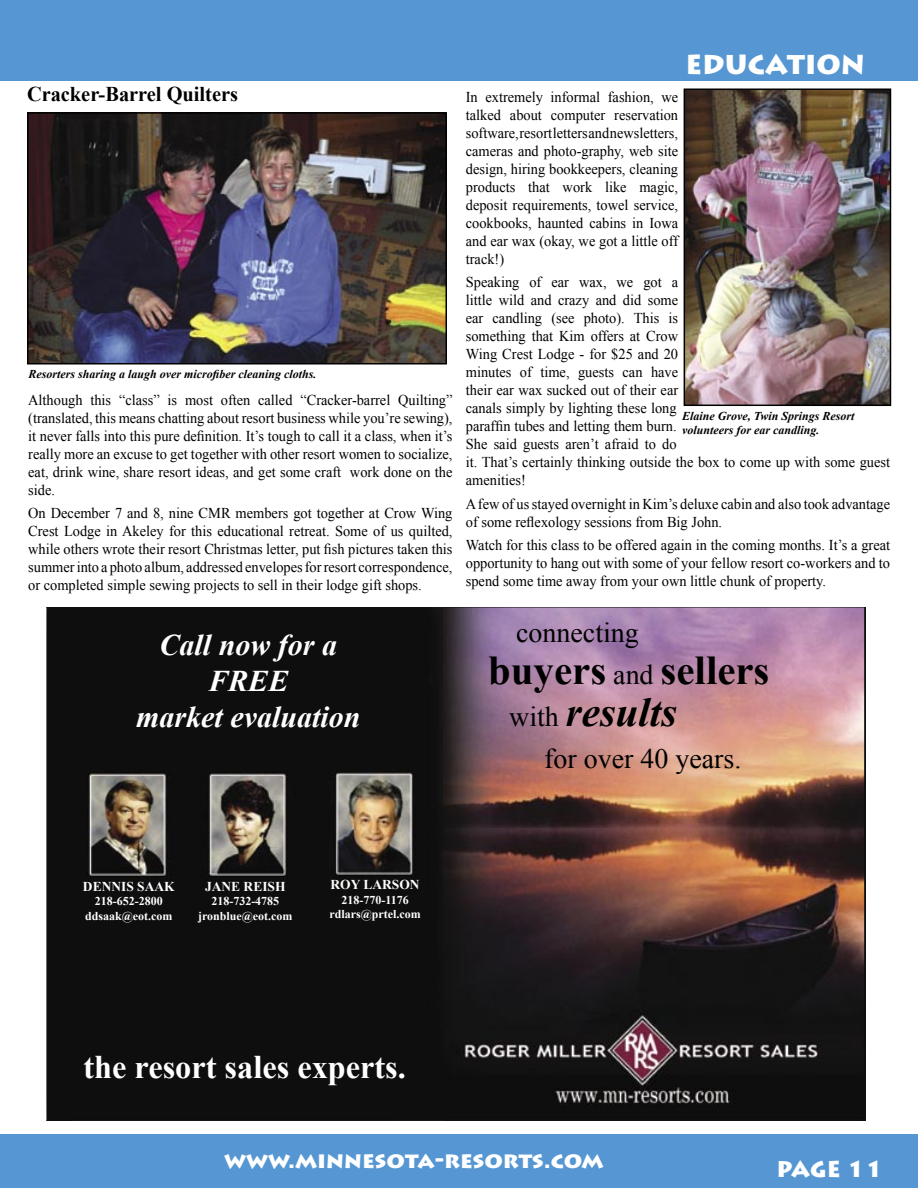
<style>
.page{position:relative;width:918px;height:1188px;background:#fff}
.page>*{position:absolute;margin:0;border:0;box-sizing:border-box;transform-origin:0 0}
.t1{font:700 40.95px/42px "Times New Roman";color:#000}
.t2{font:700 33px "Times New Roman";color:#fff}
.t3{font:italic 700 30px/36px "Times New Roman";color:#fff;text-align:center}
.t4{font:28.05px "Times New Roman";color:#000}
.t5{font:900 27px "Lithos Pro";color:#fff}
.t6{font:900 22.5px "Lithos Pro";color:#fff}
.t7{font:700 21px "Times New Roman";color:#000}
.t8{font:15px/18px "Times New Roman";color:#000;text-align:justify;scale:.96 1}
.t9{font:700 13.5px "Times New Roman";color:#fff}
.t10{font:italic 700 12px/14.4px "Times New Roman";color:#000}
.t11{font:700 12px/14.4px "Times New Roman";color:#fff;text-align:center}
.s1{font-weight:400;font-size:28.05px}
.s2{font-style:italic}
</style>
<div class="page">
<div style="left:0;top:0;width:918px;height:81px;background:#5697d3"></div>
<div style="left:0;top:1134px;width:918px;height:54px;background:#5697d3"></div>
<img style="left:442px;top:608px;width:422px;height:513px">
<div style="left:47px;top:608px;width:25px;height:513px;background:#0e0e0e"></div>
<div style="left:72px;top:608px;width:370px;height:513px;background:#0e0e0e"></div>
<img style="left:80px;top:754px;width:218px;height:141px">
<img style="left:329px;top:758px;width:90px;height:136px">
<img style="left:30px;top:115px;width:414px;height:247px">
<div style="left:27px;top:112px;width:420px;height:253px;border:2px solid #000"></div>
<img style="left:687px;top:92px;width:201px;height:311px">
<div style="left:684px;top:89px;width:207px;height:317px;border:2px solid #000"></div>
<h3 class="t7" style="left:27px;top:80px;width:213px">Cracker-Barrel Quilters</h3>
<p class="t10" style="left:28px;top:366px;width:290px">Resorters sharing a laugh over microfiber cleaning cloths.</p>
<p class="t8" style="left:28px;top:391px;width:443px">Although this “class” is most often called “Cracker-barrel Quilting” (translated, this means chatting about resort business while you’re sewing), it never falls into this pure definition. It’s tough to call it a class, when it’s really more an excuse to get together with other resort women to socialize, eat, drink wine, share resort ideas, and get some craft work done on the side.</p>
<p class="t8" style="left:28px;top:504px;width:443px">On December 7 and 8, nine CMR members got together at Crow Wing Crest Lodge in Akeley for this educational retreat. Some of us quilted, while others wrote their resort Christmas letter, put fish pictures taken this summer into a photo album, addressed envelopes for resort correspondence, or completed simple sewing projects to sell in their lodge gift shops.</p>
<h3 class="t3" style="left:136px;top:626px;width:226px">Call now for a<br>FREE<br>market evaluation</h3>
<h3 class="t5" style="left:686px;top:48px;width:181px">EDUCATION</h3>
<p class="t8" style="left:466px;top:88px;width:223px">In extremely informal fashion, we talked about computer reservation software, resort letters and newsletters, cameras and photo-graphy, web site design, hiring bookkeepers, cleaning products that work like magic, deposit requirements, towel service, cookbooks, haunted cabins in Iowa and ear wax (okay, we got a little off track!)</p>
<p class="t8" style="left:466px;top:273px;width:443px;text-align:left">Speaking of ear wax, we got a<br>little wild and crazy and did some<br>ear candling (see photo). This is<br>something that Kim offers at Crow<br>Wing Crest Lodge - for $25 and 20<br>minutes of time, guests can have<br>their ear wax sucked out of their ear<br>canals simply by lighting these long<br>paraffin tubes and letting them burn.<br>She said guests aren’t afraid to do<br>it. That’s certainly thinking outside the box to come up with some guest amenities!</p>
<p class="t8" style="left:466px;top:494px;width:443px">A few of us stayed overnight in Kim’s deluxe cabin and also took advantage of some reflexology sessions from Big John.</p>
<p class="t8" style="left:466px;top:536px;width:443px">Watch for this class to be offered again in the coming months. It’s a great opportunity to hang out with some of your fellow resort co-workers and to spend some time away from your own little chunk of property.</p>
<h3 class="t4" style="left:516px;top:614px;width:124px">connecting</h3>
<h1 class="t1" style="left:509px;top:648px;width:262px;text-indent:-21px">buyers <span class="s1">and</span> sellers <span class="s1">with</span> <span class="s2">results</span></h1>
<h3 class="t4" style="left:544px;top:740px;width:199px">for over 40 years.</h3>
<p class="t10" style="left:682px;top:408px;width:174px">Elaine Grove, Twin Springs Resort volunteers for ear candling.</p>
<p class="t9" style="left:83px;top:877px;width:93px">DENNIS SAAK</p>
<p class="t11" style="left:85px;top:894px;width:89px">218-652-2800 ddsaak@eot.com</p>
<p class="t9" style="left:205px;top:877px;width:82px">JANE REISH</p>
<p class="t11" style="left:198px;top:894px;width:96px">218-732-4785 jronblue@eot.com</p>
<p class="t9" style="left:331px;top:876px;width:91px">ROY LARSON</p>
<p class="t11" style="left:329px;top:892px;width:93px">218-770-1176 rdlars@prtel.com</p>
<h2 class="t2" style="left:84px;top:1044px;width:324px">the resort sales experts.</h2>
<h3 class="t6" style="left:224px;top:1146px;width:381px">www.minnesota-resorts.com</h3>
<h3 class="t6" style="left:776px;top:1155px;width:108px">PAGE 11</h3>
</div>
